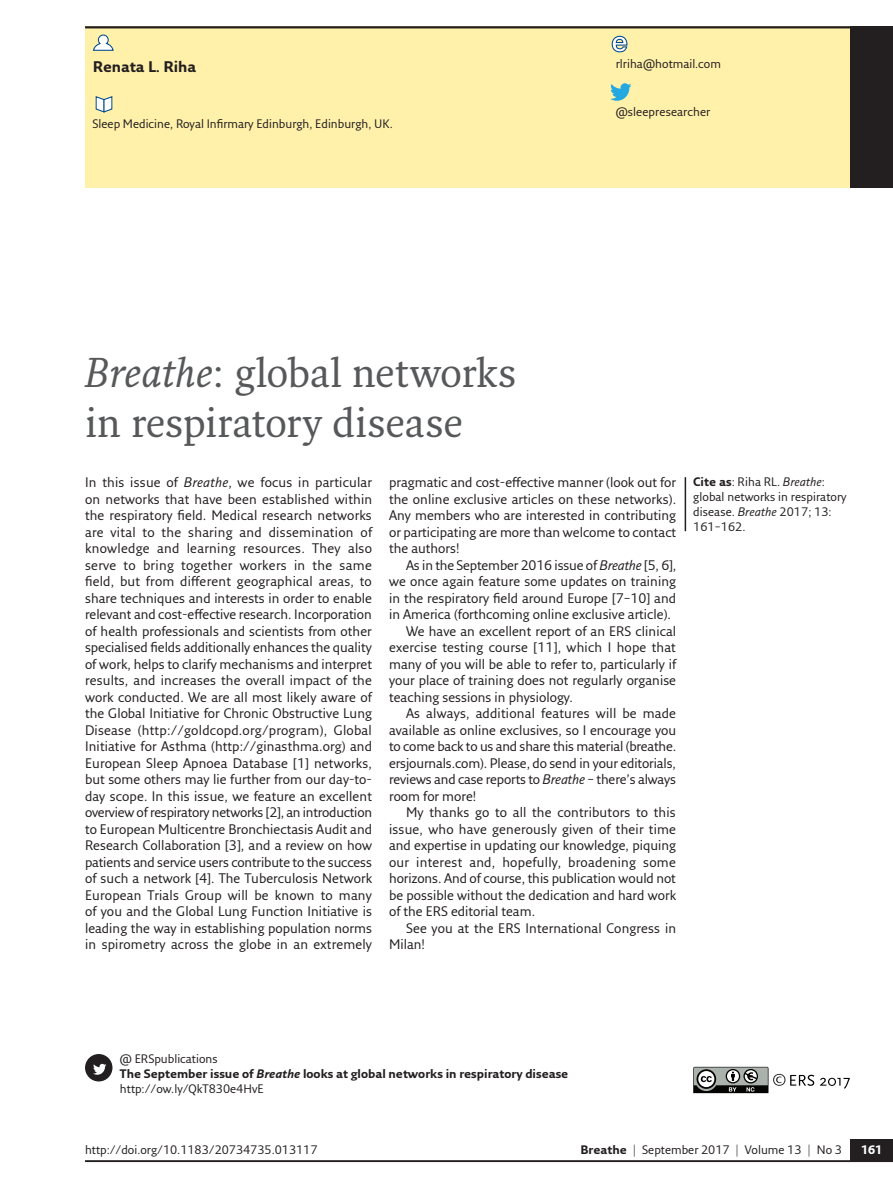
<style>
.page{position:relative;width:893px;height:1191px;background:#fff}
.page>*{position:absolute;margin:0;border:0;box-sizing:border-box;transform-origin:0 0}
.t1{font:40.5px/49.5px "Fresco Std";letter-spacing:-.005em;color:#57585a}
.t2{font:700 15px "Fresco Sans Pro";color:#231f20}
.t3{font:13.5px/16.5px "Fresco Sans Pro";color:#231f20;text-align:justify}
.t4{font:12px/15px "Fresco Sans Pro";color:#231f20}
.t5{font:700 12px/15px "Fresco Sans Pro";color:#231f20}
.t6{font:700 12px "Fresco Sans Pro";color:#fff}
.s1{font-style:italic}
.s2{font-weight:700}
.s3{font-weight:400}
</style>
<div class="page">
<hr style="left:85px;top:1160px;width:808px;height:2px;background:#231f20">
<div style="left:850px;top:1138px;width:43px;height:23px;background:#231f20"></div>
<div style="left:85px;top:26px;width:808px;height:162px;background:#fff0aa"></div>
<hr style="left:85px;top:26px;width:808px;height:2px;background:#231f20">
<div style="left:850px;top:26px;width:43px;height:162px;background:#231f20"></div>
<svg style="left:95px;top:96px;width:18px;height:17px"></svg>
<svg style="left:93px;top:34px;width:21px;height:17px"></svg>
<svg style="left:611px;top:35px;width:17px;height:18px"></svg>
<svg style="left:610px;top:83px;width:21px;height:18px"></svg>
<svg style="left:693px;top:1066px;width:121px;height:27px"></svg>
<svg style="left:820px;top:1077px;width:30px;height:11px"></svg>
<hr style="left:685px;top:477px;width:1px;height:54px;background:#231f20">
<div style="left:86px;top:1054px;width:26px;height:26px;background:#231f20;border-radius:50%"></div>
<div style="left:85px;top:1054px;width:27px;height:27px;border:2px solid #231f20;border-radius:50%"></div>
<div style="left:87px;top:1056px;width:23px;height:23px;background:#231f20;border-radius:50%"></div>
<svg style="left:93px;top:1063px;width:13px;height:11px"></svg>
<p class="t2" style="left:93px;top:57px;width:105px">Renata L. Riha</p>
<p class="t4" style="left:616px;top:56px;width:107px">rlriha@hotmail.com</p>
<p class="t4" style="left:92px;top:116px;width:302px">Sleep Medicine, Royal Infirmary Edinburgh, Edinburgh, UK.</p>
<h1 class="t1" style="left:85px;top:347px;width:433px"><span class="s1">Breathe</span>: global networks in respiratory disease</h1>
<p class="t4" style="left:616px;top:104px;width:96px">@sleepresearcher</p>
<p class="t3" style="left:85px;top:474px;width:289px">In this issue of <span class="s1">Breathe</span>, we focus in particular on networks that have been established within the respiratory field. Medical research networks are vital to the sharing and dissemination of knowledge and learning resources. They also serve to bring together workers in the same field, but from different geographical areas, to share techniques and interests in order to enable relevant and cost-effective research. Incorporation of health professionals and scientists from other specialised fields additionally enhances the quality of work, helps to clarify mechanisms and interpret results, and increases the overall impact of the work conducted. We are all most likely aware of the Global Initiative for Chronic Obstructive Lung Disease (http://goldcopd.org/program), Global Initiative for Asthma (http://ginasthma.org) and European Sleep Apnoea Database [1] networks, but some others may lie further from our day-to&shy;day scope. In this issue, we feature an excellent overview of respiratory networks [2], an introduction to European Multicentre Bronchiectasis Audit and Research Collaboration [3], and a review on how patients and service users contribute to the success of such a network [4]. The Tuberculosis Network European Trials Group will be known to many of you and the Global Lung Function Initiative is leading the way in establishing population norms in spirometry across the globe in an extremely</p>
<p class="t3" style="left:389px;top:474px;width:289px">pragmatic and cost-effective manner (look out for the online exclusive articles on these networks).<br>Any members who are interested in contributing or participating are more than welcome to contact the authors!</p>
<p class="t3" style="left:406px;top:556px;width:272px">As in the September 2016 issue of <span class="s1">Breathe</span> [5, 6],</p>
<p class="t3" style="left:389px;top:573px;width:289px">we once again feature some updates on training</p>
<p class="t3" style="left:389px;top:589px;width:288px">in the respiratory field around Europe [7–10] and</p>
<p class="t3" style="left:389px;top:606px;width:283px">in America (forthcoming online exclusive article).</p>
<p class="t3" style="left:406px;top:622px;width:272px">We have an excellent report of an ERS clinical</p>
<p class="t3" style="left:389px;top:639px;width:288px">exercise testing course [11], which I hope that</p>
<p class="t3" style="left:389px;top:655px;width:289px">many of you will be able to refer to, particularly if</p>
<p class="t3" style="left:389px;top:672px;width:289px">your place of training does not regularly organise</p>
<p class="t3" style="left:389px;top:688px;width:186px">teaching sessions in physiology.</p>
<p class="t3" style="left:406px;top:705px;width:272px">As always, additional features will be made</p>
<p class="t3" style="left:389px;top:721px;width:289px">available as online exclusives, so I encourage you</p>
<p class="t3" style="left:389px;top:738px;width:289px">to come back to us and share this material (breathe.</p>
<p class="t3" style="left:389px;top:754px;width:288px">ersjournals.com). Please, do send in your editorials,</p>
<p class="t3" style="left:389px;top:771px;width:289px">reviews and case reports to <span class="s1">Breathe</span> – there’s always</p>
<p class="t3" style="left:389px;top:787px;width:89px">room for more!</p>
<p class="t3" style="left:406px;top:804px;width:271px">My thanks go to all the contributors to this</p>
<p class="t3" style="left:389px;top:820px;width:288px">issue, who have generously given of their time</p>
<p class="t3" style="left:389px;top:837px;width:289px">and expertise in updating our knowledge, piquing</p>
<p class="t3" style="left:389px;top:853px;width:288px">our interest and, hopefully, broadening some</p>
<p class="t3" style="left:389px;top:870px;width:288px">horizons. And of course, this publication would not</p>
<p class="t3" style="left:389px;top:886px;width:288px">be possible without the dedication and hard work</p>
<p class="t3" style="left:389px;top:903px;width:148px">of the ERS editorial team.</p>
<p class="t3" style="left:406px;top:919px;width:272px">See you at the ERS International Congress in</p>
<p class="t3" style="left:389px;top:936px;width:38px">Milan!</p>
<p class="t4" style="left:693px;top:474px;width:155px"><span class="s2">Cite as</span>: Riha RL. <span class="s1">Breathe</span>: global networks in respiratory disease. <span class="s1">Breathe</span> 2017; 13:<br>161–162.</p>
<p class="t5" style="left:120px;top:1051px;width:450px"><span class="s3">@ ERSpublications<br></span>The September issue of <span class="s1">Breathe</span> looks at global networks in respiratory disease <span class="s3">http://ow.ly/QkT830e4HvE</span></p>
<p class="t4" style="left:85px;top:1142px;width:234px">http://doi.org/10.1183/20734735.013117</p>
<p class="t4" style="left:580px;top:1142px;width:263px"><span class="s2">Breathe</span> | September 2017 | Volume 13 | No 3</p>
<p class="t6" style="left:861px;top:1142px;width:23px">161</p>
</div>
